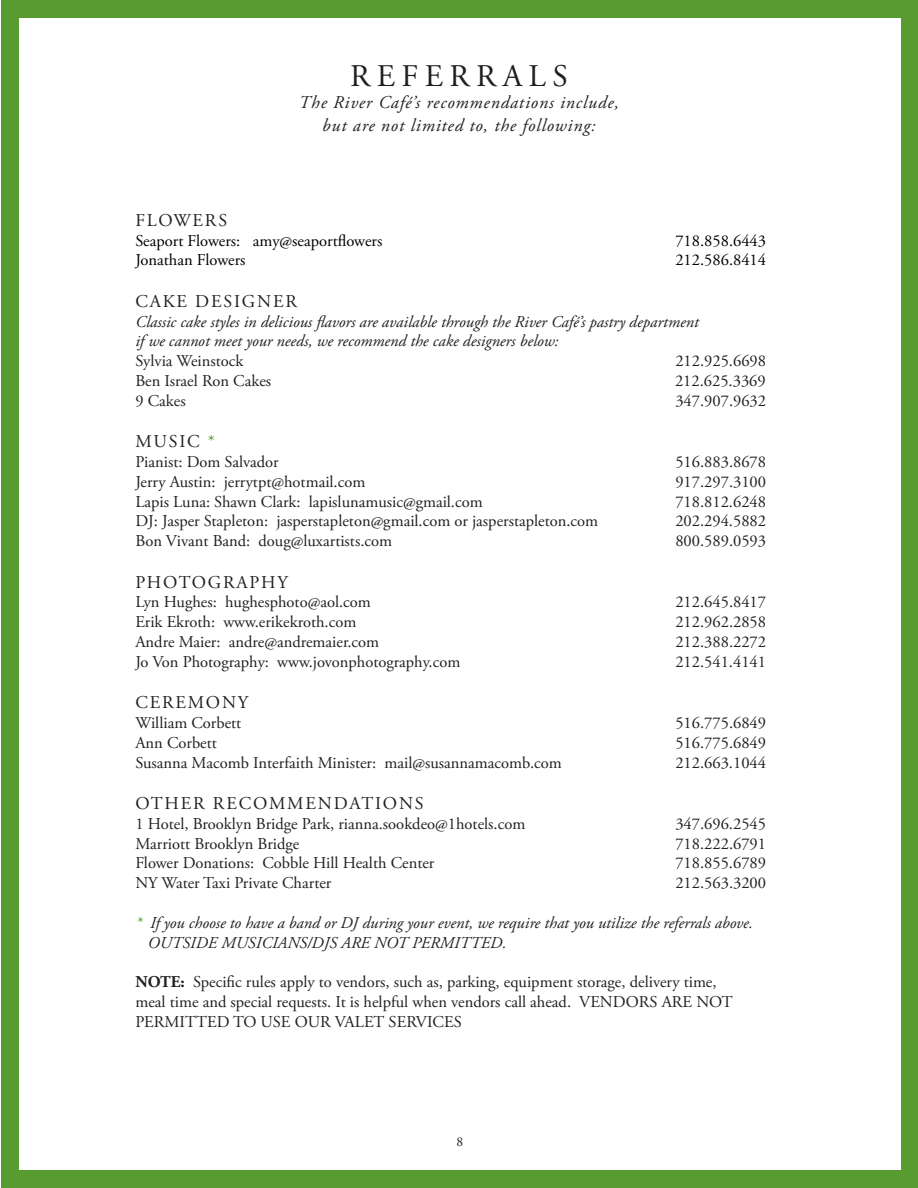
<style>
.page{position:relative;width:918px;height:1188px;background:#fff}
.page>*{position:absolute;margin:0;border:0;box-sizing:border-box;transform-origin:0 0}
.t1{font:31.5px "Adobe Garamond Pro";letter-spacing:.2em;color:#231f20}
.t2{font:italic 18px "Adobe Garamond Pro";letter-spacing:.05em;color:#231f20}
.t3{font:18px "Adobe Garamond Pro";letter-spacing:.1em;color:#231f20}
.t4{font:16.5px/19.8px "Adobe Garamond Pro";color:#231f20}
.t5{font:italic 16.5px "Adobe Garamond Pro";color:#231f20}
.t6{font:16.5px "Adobe Garamond Pro";color:#000}
.t7{font:13.5px "Adobe Garamond Pro";color:#231f20}
.s1{color:#589b31}
.s2{font-weight:700}
</style>
<div class="page">
<div style="left:1px;top:0;width:917px;height:1188px;background:#589b31"></div>
<div style="left:19px;top:18px;width:882px;height:1152px;background:#fff"></div>
<p class="t1" style="left:350px;top:57px;width:219px">REFERRALS</p>
<p class="t2" style="left:299px;top:92px;width:322px">The River Café’s recommendations include,</p>
<p class="t2" style="left:322px;top:114px;width:275px">but are not limited to, the following:</p>
<p class="t3" style="left:135px;top:209px;width:93px">FLOWERS</p>
<p class="t6" style="left:135px;top:230px;width:249px">Seaport Flowers: amy@seaportflowers</p>
<p class="t6" style="left:675px;top:230px;width:92px">718.858.6443</p>
<p class="t6" style="left:135px;top:250px;width:112px">Jonathan Flowers</p>
<p class="t6" style="left:675px;top:250px;width:92px">212.586.8414</p>
<p class="t3" style="left:135px;top:290px;width:163px">CAKE DESIGNER</p>
<p class="t5" style="left:135px;top:311px;width:565px">Classic cake styles in delicious flavors are available through the River Café’s pastry department</p>
<p class="t5" style="left:135px;top:331px;width:425px">if we cannot meet your needs, we recommend the cake designers below:</p>
<p class="t4" style="left:135px;top:352px;width:110px">Sylvia Weinstock</p>
<p class="t4" style="left:675px;top:352px;width:92px">212.925.6698</p>
<p class="t4" style="left:135px;top:371px;width:137px">Ben Israel Ron Cakes</p>
<p class="t4" style="left:675px;top:371px;width:92px">212.625.3369</p>
<p class="t4" style="left:135px;top:391px;width:52px">9 Cakes</p>
<p class="t4" style="left:675px;top:391px;width:92px">347.907.9632</p>
<p class="t3" style="left:135px;top:431px;width:81px">MUSIC <span class="s1">*</span></p>
<p class="t4" style="left:135px;top:452px;width:145px">Pianist: Dom Salvador</p>
<p class="t4" style="left:675px;top:452px;width:92px">516.883.8678</p>
<p class="t4" style="left:135px;top:472px;width:232px">Jerry Austin: jerrytpt@hotmail.com</p>
<p class="t4" style="left:675px;top:472px;width:92px">917.297.3100</p>
<p class="t4" style="left:135px;top:492px;width:349px">Lapis Luna: Shawn Clark: lapislunamusic@gmail.com</p>
<p class="t4" style="left:675px;top:492px;width:92px">718.812.6248</p>
<p class="t4" style="left:135px;top:512px;width:464px">DJ: Jasper Stapleton: jasperstapleton@gmail.com or jasperstapleton.com</p>
<p class="t4" style="left:675px;top:512px;width:92px">202.294.5882</p>
<p class="t4" style="left:135px;top:532px;width:258px">Bon Vivant Band: doug@luxartists.com</p>
<p class="t4" style="left:675px;top:532px;width:92px">800.589.0593</p>
<p class="t3" style="left:135px;top:571px;width:154px">PHOTOGRAPHY</p>
<p class="t4" style="left:135px;top:593px;width:237px">Lyn Hughes: hughesphoto@aol.com</p>
<p class="t4" style="left:675px;top:593px;width:92px">212.645.8417</p>
<p class="t4" style="left:135px;top:613px;width:222px">Erik Ekroth: www.erikekroth.com</p>
<p class="t4" style="left:675px;top:613px;width:92px">212.962.2858</p>
<p class="t4" style="left:135px;top:632px;width:245px">Andre Maier: andre@andremaier.com</p>
<p class="t4" style="left:675px;top:632px;width:92px">212.388.2272</p>
<p class="t4" style="left:135px;top:652px;width:327px">Jo Von Photography: www.jovonphotography.com</p>
<p class="t4" style="left:675px;top:652px;width:92px">212.541.4141</p>
<p class="t3" style="left:135px;top:692px;width:114px">CEREMONY</p>
<p class="t4" style="left:135px;top:713px;width:107px">William Corbett</p>
<p class="t4" style="left:675px;top:713px;width:92px">516.775.6849</p>
<p class="t4" style="left:135px;top:733px;width:83px">Ann Corbett</p>
<p class="t4" style="left:675px;top:733px;width:92px">516.775.6849</p>
<p class="t4" style="left:135px;top:753px;width:428px">Susanna Macomb Interfaith Minister: mail@susannamacomb.com</p>
<p class="t4" style="left:675px;top:753px;width:92px">212.663.1044</p>
<p class="t3" style="left:135px;top:792px;width:290px">OTHER RECOMMENDATIONS</p>
<p class="t4" style="left:135px;top:814px;width:391px">1 Hotel, Brooklyn Bridge Park, rianna.sookdeo@1hotels.com</p>
<p class="t4" style="left:675px;top:814px;width:92px">347.696.2545</p>
<p class="t4" style="left:135px;top:834px;width:166px">Marriott Brooklyn Bridge</p>
<p class="t4" style="left:675px;top:834px;width:92px">718.222.6791</p>
<p class="t4" style="left:135px;top:854px;width:301px">Flower Donations: Cobble Hill Health Center</p>
<p class="t4" style="left:675px;top:854px;width:92px">718.855.6789</p>
<p class="t4" style="left:135px;top:874px;width:198px">NY Water Taxi Private Charter</p>
<p class="t4" style="left:675px;top:874px;width:92px">212.563.3200</p>
<p class="t5" style="left:135px;top:913px;width:619px"><span class="s1">*</span> If you choose to have a band or DJ during your event, we require that you utilize the referrals above.</p>
<p class="t5" style="left:148px;top:932px;width:360px">OUTSIDE MUSICIANS/DJS ARE NOT PERMITTED.</p>
<p class="t4" style="left:135px;top:973px;width:599px"><span class="s2">NOTE:</span> Specific rules apply to vendors, such as, parking, equipment storage, delivery time, meal time and special requests. It is helpful when vendors call ahead. VENDORS ARE NOT<br>PERMITTED TO USE OUR VALET SERVICES</p>
<p class="t7" style="left:456px;top:1133px;width:8px">8</p>
</div>
